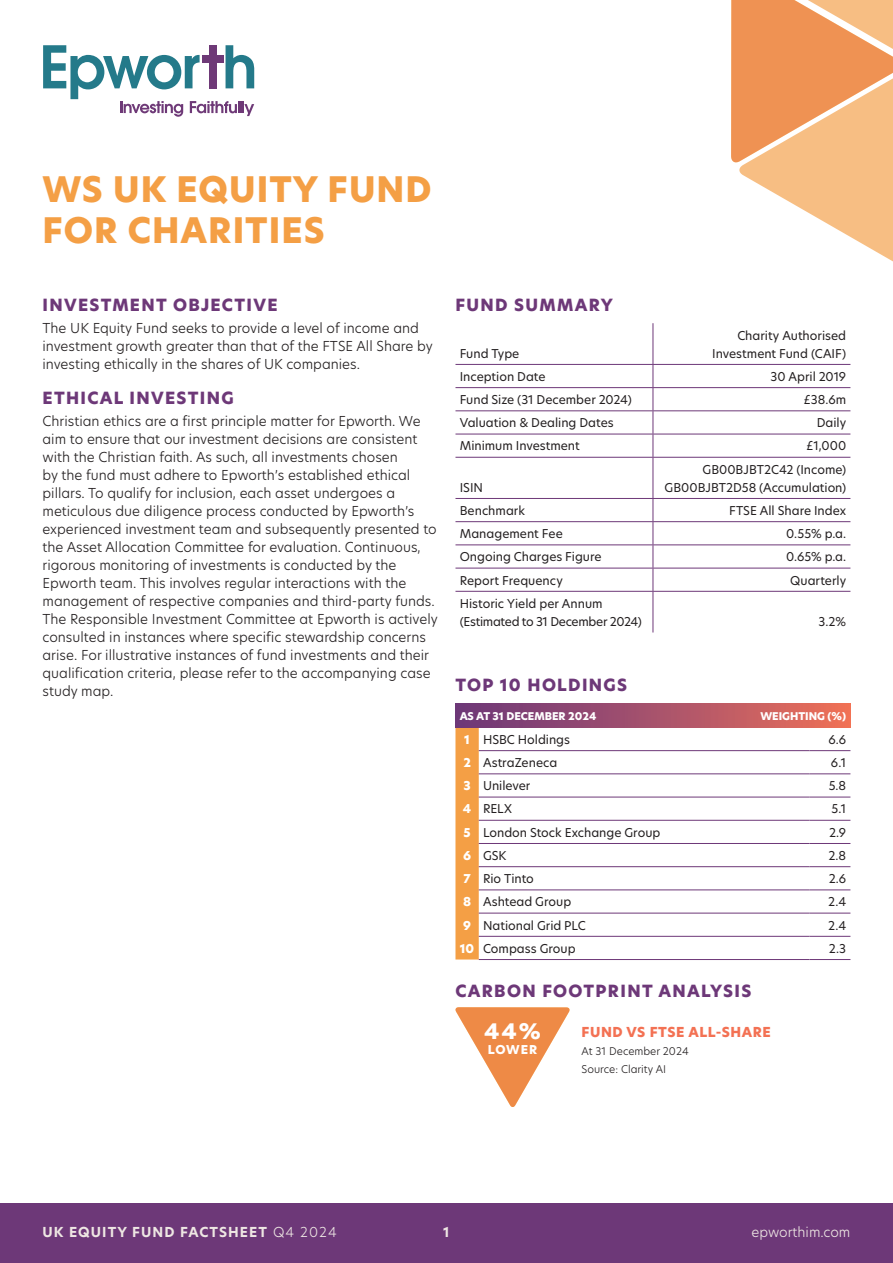
<style>
.page{position:relative;width:893px;height:1263px;background:#fff}
.page>*{position:absolute;margin:0;border:0;box-sizing:border-box;transform-origin:0 0}
.t1{font:800 34.5px/41.4px "New Hero";letter-spacing:.03em;color:#f49f45}
.t2{font:800 21px "New Hero";color:#fff;scale:1.05 1}
.Heading_2{font:800 16.5px "New Hero";letter-spacing:.08em;color:#6d3878}
.Paragraph_Style_1{font:300 13.5px/18px "New Hero";color:#231f20}
.t3{font:700 13.5px "New Hero";letter-spacing:.08em;color:#eee7e3}
.Paragraph_Style_1-2{font:800 13.5px "New Hero";letter-spacing:.04em;color:#f37153}
.t4{font:300 13.5px "New Hero";color:#eee7e3}
.Paragraph_Style_1-3{font:12px/18px "New Hero";color:#231f20;text-align:right}
.Paragraph_Style_1-4{font:12px/18px "New Hero";letter-spacing:-.02em;color:#231f20}
.t5{font:800 12px "New Hero";letter-spacing:.055em;color:#fff}
.Paragraph_Style_1-5{font:300 10.5px/18px "New Hero";color:#231f20}
.t6{font:800 10.5px "New Hero";color:#fff}
.s1{font-weight:300}
</style>
<div class="page">
<div style="left:0;top:1203px;width:893px;height:60px;background:#6d3878"></div>
<svg style="left:731px;top:0;width:162px;height:262px"></svg>
<svg style="left:43px;top:45px;width:211px;height:72px"></svg>
<svg style="left:455px;top:727px;width:24px;height:232px;background:#f3a14a"></svg>
<hr style="left:479px;top:750px;width:330px;height:1px;background:#6d3878">
<hr style="left:479px;top:773px;width:330px;height:1px;background:#6d3878">
<hr style="left:479px;top:797px;width:330px;height:1px;background:#6d3878">
<hr style="left:479px;top:820px;width:330px;height:1px;background:#6d3878">
<hr style="left:809px;top:750px;width:41px;height:1px;background:#6d3878">
<hr style="left:809px;top:773px;width:41px;height:1px;background:#6d3878">
<hr style="left:809px;top:797px;width:41px;height:1px;background:#6d3878">
<hr style="left:809px;top:820px;width:41px;height:1px;background:#6d3878">
<hr style="left:479px;top:843px;width:330px;height:1px;background:#6d3878">
<hr style="left:809px;top:843px;width:41px;height:1px;background:#6d3878">
<hr style="left:479px;top:866px;width:330px;height:1px;background:#6d3878">
<hr style="left:809px;top:866px;width:41px;height:1px;background:#6d3878">
<hr style="left:479px;top:889px;width:330px;height:1px;background:#6d3878">
<hr style="left:809px;top:889px;width:41px;height:1px;background:#6d3878">
<hr style="left:479px;top:913px;width:330px;height:1px;background:#6d3878">
<hr style="left:809px;top:913px;width:41px;height:1px;background:#6d3878">
<hr style="left:479px;top:936px;width:330px;height:1px;background:#6d3878">
<hr style="left:809px;top:936px;width:41px;height:1px;background:#6d3878">
<hr style="left:479px;top:959px;width:330px;height:1px;background:#6d3878">
<hr style="left:809px;top:959px;width:41px;height:1px;background:#6d3878">
<div style="left:455px;top:704px;width:395px;height:23px;background:linear-gradient(to right,#68367b,#eb6f59)"></div>
<hr style="left:653px;top:323px;width:1px;height:41px;background:#6d3878">
<hr style="left:455px;top:364px;width:198px;height:1px;background:#6d3878">
<hr style="left:653px;top:364px;width:197px;height:1px;background:#6d3878">
<hr style="left:455px;top:387px;width:198px;height:1px;background:#6d3878">
<hr style="left:653px;top:387px;width:197px;height:1px;background:#6d3878">
<hr style="left:455px;top:410px;width:198px;height:1px;background:#6d3878">
<hr style="left:653px;top:410px;width:197px;height:1px;background:#6d3878">
<hr style="left:455px;top:434px;width:198px;height:1px;background:#6d3878">
<hr style="left:653px;top:434px;width:197px;height:1px;background:#6d3878">
<svg style="left:653px;top:365px;width:1px;height:92px"></svg>
<hr style="left:455px;top:457px;width:198px;height:1px;background:#6d3878">
<hr style="left:653px;top:457px;width:197px;height:1px;background:#6d3878">
<hr style="left:653px;top:458px;width:1px;height:40px;background:#6d3878">
<hr style="left:455px;top:498px;width:198px;height:1px;background:#6d3878">
<hr style="left:653px;top:498px;width:197px;height:1px;background:#6d3878">
<hr style="left:455px;top:521px;width:198px;height:1px;background:#6d3878">
<hr style="left:653px;top:521px;width:197px;height:1px;background:#6d3878">
<hr style="left:455px;top:544px;width:198px;height:1px;background:#6d3878">
<hr style="left:653px;top:544px;width:197px;height:1px;background:#6d3878">
<hr style="left:455px;top:568px;width:198px;height:1px;background:#6d3878">
<hr style="left:653px;top:568px;width:197px;height:1px;background:#6d3878">
<svg style="left:653px;top:499px;width:1px;height:92px"></svg>
<hr style="left:455px;top:591px;width:198px;height:1px;background:#6d3878">
<hr style="left:653px;top:591px;width:197px;height:1px;background:#6d3878">
<hr style="left:653px;top:592px;width:1px;height:40px;background:#6d3878">
<svg style="left:455px;top:1007px;width:115px;height:100px"></svg>
<p class="t1" style="left:43px;top:169px;width:391px">WS UK EQUITY FUND<br>FOR CHARITIES</p>
<p class="Heading_2" style="left:43px;top:294px;width:236px">INVESTMENT OBJECTIVE</p>
<p class="Paragraph_Style_1" style="left:43px;top:319px;width:392px">The UK Equity Fund seeks to provide a level of income and investment growth greater than that of the FTSE All Share by investing ethically in the shares of UK companies.</p>
<p class="Heading_2" style="left:43px;top:387px;width:193px">ETHICAL INVESTING</p>
<p class="Paragraph_Style_1" style="left:43px;top:412px;width:397px">Christian ethics are a first principle matter for Epworth. We aim to ensure that our investment decisions are consistent with the Christian faith. As such, all investments chosen<br>by the fund must adhere to Epworth’s established ethical pillars. To qualify for inclusion, each asset undergoes a meticulous due diligence process conducted by Epworth’s experienced investment team and subsequently presented to the Asset Allocation Committee for evaluation. Continuous, rigorous monitoring of investments is conducted by the Epworth team. This involves regular interactions with the management of respective companies and third-party funds.<br>The Responsible Investment Committee at Epworth is actively consulted in instances where specific stewardship concerns arise. For illustrative instances of fund investments and their qualification criteria, please refer to the accompanying case study map.</p>
<p class="Heading_2" style="left:455px;top:294px;width:159px">FUND SUMMARY</p>
<p class="Paragraph_Style_1-3" style="left:460px;top:344px;width:61px">Fund Type</p>
<p class="Paragraph_Style_1-3" style="left:712px;top:326px;width:135px">Charity Authorised<br>Investment Fund (CAIF)</p>
<p class="Paragraph_Style_1-3" style="left:460px;top:367px;width:87px">Inception Date</p>
<p class="Paragraph_Style_1-3" style="left:770px;top:367px;width:77px">30 April 2019</p>
<p class="Paragraph_Style_1-3" style="left:460px;top:390px;width:174px">Fund Size (31 December 2024)</p>
<p class="Paragraph_Style_1-3" style="left:804px;top:390px;width:44px">£38.6m</p>
<p class="Paragraph_Style_1-3" style="left:460px;top:414px;width:155px">Valuation &amp; Dealing Dates</p>
<p class="Paragraph_Style_1-3" style="left:817px;top:414px;width:31px">Daily</p>
<p class="Paragraph_Style_1-3" style="left:460px;top:437px;width:122px">Minimum Investment</p>
<p class="Paragraph_Style_1-3" style="left:806px;top:437px;width:41px">£1,000</p>
<p class="Paragraph_Style_1-3" style="left:460px;top:478px;width:25px">ISIN</p>
<p class="Paragraph_Style_1-3" style="left:665px;top:460px;width:183px">GB00BJBT2C42 (Income)<br>GB00BJBT2D58 (Accumulation)</p>
<p class="Paragraph_Style_1-3" style="left:460px;top:501px;width:67px">Benchmark</p>
<p class="Paragraph_Style_1-3" style="left:729px;top:501px;width:119px">FTSE All Share Index</p>
<p class="Paragraph_Style_1-3" style="left:460px;top:524px;width:105px">Management Fee</p>
<p class="Paragraph_Style_1-3" style="left:786px;top:524px;width:61px">0.55% p.a.</p>
<p class="Paragraph_Style_1-3" style="left:460px;top:548px;width:143px">Ongoing Charges Figure</p>
<p class="Paragraph_Style_1-3" style="left:786px;top:548px;width:62px">0.65% p.a.</p>
<p class="Paragraph_Style_1-3" style="left:460px;top:571px;width:105px">Report Frequency</p>
<p class="Paragraph_Style_1-3" style="left:790px;top:571px;width:58px">Quarterly</p>
<p class="Paragraph_Style_1-4" style="left:460px;top:594px;width:184px">Historic Yield per Annum (Estimated to 31 December 2024)</p>
<p class="Paragraph_Style_1-3" style="left:819px;top:612px;width:29px">3.2%</p>
<p class="Heading_2" style="left:455px;top:674px;width:173px">TOP 10 HOLDINGS</p>
<p class="t6" style="left:460px;top:709px;width:138px">AS AT 31 DECEMBER 2024</p>
<p class="t6" style="left:760px;top:709px;width:87px">WEIGHTING (%)</p>
<p class="t5" style="left:464px;top:731px;width:7px">1</p>
<p class="Paragraph_Style_1-3" style="left:483px;top:730px;width:89px">HSBC Holdings</p>
<p class="Paragraph_Style_1-3" style="left:828px;top:730px;width:19px">6.6</p>
<p class="t5" style="left:463px;top:754px;width:9px">2</p>
<p class="Paragraph_Style_1-3" style="left:483px;top:753px;width:76px">AstraZeneca</p>
<p class="Paragraph_Style_1-3" style="left:831px;top:753px;width:17px">6.1</p>
<p class="t5" style="left:463px;top:778px;width:9px">3</p>
<p class="Paragraph_Style_1-3" style="left:483px;top:777px;width:49px">Unilever</p>
<p class="Paragraph_Style_1-3" style="left:829px;top:777px;width:19px">5.8</p>
<p class="t5" style="left:463px;top:801px;width:10px">4</p>
<p class="Paragraph_Style_1-3" style="left:483px;top:800px;width:31px">RELX</p>
<p class="Paragraph_Style_1-3" style="left:831px;top:800px;width:16px">5.1</p>
<p class="t5" style="left:463px;top:824px;width:9px">5</p>
<p class="Paragraph_Style_1-3" style="left:483px;top:823px;width:179px">London Stock Exchange Group</p>
<p class="Paragraph_Style_1-3" style="left:829px;top:823px;width:19px">2.9</p>
<p class="t5" style="left:463px;top:847px;width:9px">6</p>
<p class="Paragraph_Style_1-3" style="left:483px;top:846px;width:25px">GSK</p>
<p class="Paragraph_Style_1-3" style="left:828px;top:846px;width:19px">2.8</p>
<p class="t5" style="left:463px;top:870px;width:9px">7</p>
<p class="Paragraph_Style_1-3" style="left:483px;top:869px;width:52px">Rio Tinto</p>
<p class="Paragraph_Style_1-3" style="left:829px;top:869px;width:19px">2.6</p>
<p class="t5" style="left:463px;top:894px;width:10px">8</p>
<p class="Paragraph_Style_1-3" style="left:483px;top:893px;width:90px">Ashtead Group</p>
<p class="Paragraph_Style_1-3" style="left:828px;top:893px;width:19px">2.4</p>
<p class="t5" style="left:463px;top:917px;width:9px">9</p>
<p class="Paragraph_Style_1-3" style="left:483px;top:916px;width:104px">National Grid PLC</p>
<p class="Paragraph_Style_1-3" style="left:828px;top:916px;width:19px">2.4</p>
<p class="t5" style="left:460px;top:940px;width:16px">10</p>
<p class="Paragraph_Style_1-3" style="left:483px;top:939px;width:94px">Compass Group</p>
<p class="Paragraph_Style_1-3" style="left:829px;top:939px;width:19px">2.3</p>
<p class="Heading_2" style="left:455px;top:980px;width:298px">CARBON FOOTPRINT ANALYSIS</p>
<p class="Paragraph_Style_1-2" style="left:582px;top:1023px;width:191px">FUND VS FTSE ALL-SHARE</p>
<p class="Paragraph_Style_1-5" style="left:582px;top:1042px;width:109px">At 31 December 2024<br>Source: Clarity AI</p>
<p class="t2" style="left:484px;top:1017px;width:55px">44%</p>
<p class="t5" style="left:488px;top:1041px;width:51px">LOWER</p>
<p class="t3" style="left:43px;top:1222px;width:296px">UK EQUITY FUND FACTSHEET <span class="s1">Q4 2024</span></p>
<p class="t3" style="left:443px;top:1222px;width:8px">1</p>
<p class="t4" style="left:751px;top:1222px;width:100px">epworthim.com</p>
</div>
